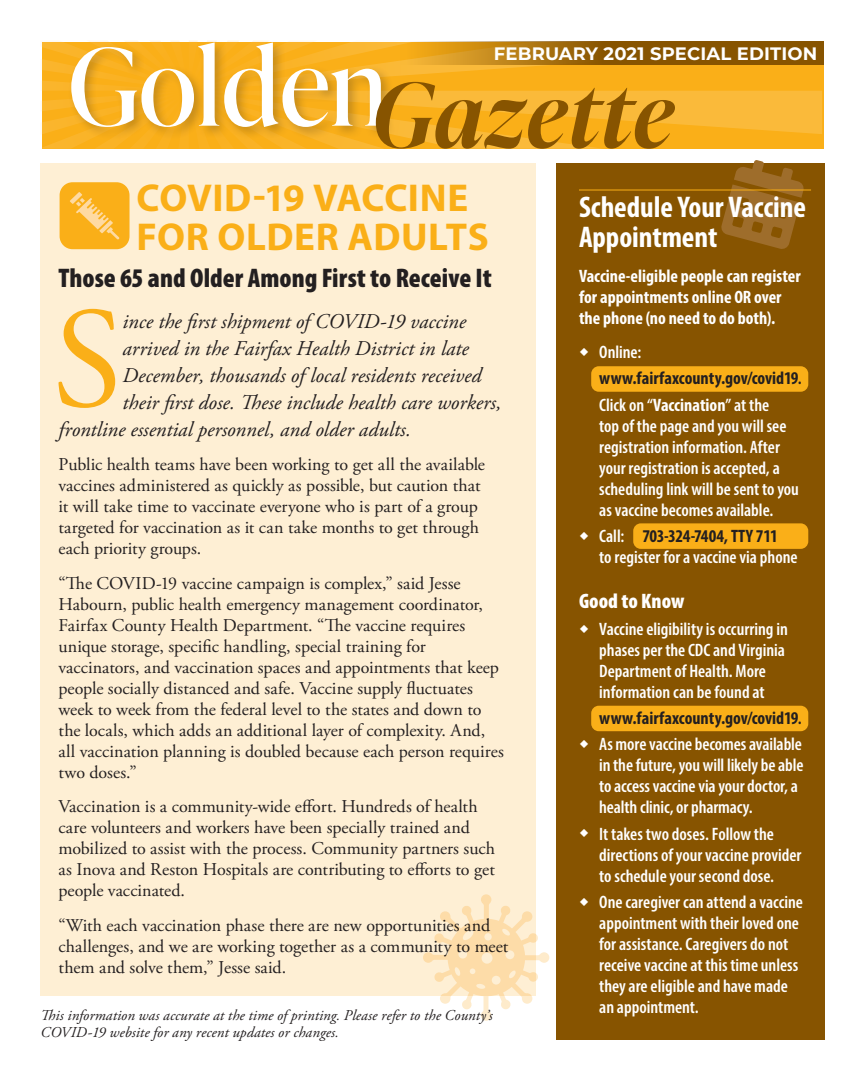
<style>
.page{position:relative;width:864px;height:1080px;background:#fff}
.page>*{position:absolute;margin:0;border:0;box-sizing:border-box;transform-origin:0 0}
.t1{font:143.1px "Adobe Garamond Pro";color:#faaf18}
.t2{font:700 39px/39px "Myriad Pro";letter-spacing:.01em;color:#faaf18}
.t3{font:700 condensed 30px/30px "Myriad Pro";color:#fff}
.t4{font:900 condensed 27px "Myriad Pro";color:#231f20}
.t5{font:italic 21px "Adobe Garamond Pro";color:#231f20}
.t6{font:900 condensed 21px "Myriad Pro";color:#fff}
.t7{font:18px/21px "Adobe Garamond Pro";color:#231f20}
.t8{font:600 condensed 18px/21px "Myriad Pro";color:#fff}
.t9{font:700 condensed 18px/26.2px "Myriad Pro";color:#231f20}
.t10{font:700 condensed 18px/21px "Myriad Pro";color:#fff}
.t11{font:700 18px "Montserrat";letter-spacing:.01em;color:#fff}
.t12{font:italic 15px/16.5px "Adobe Garamond Pro";letter-spacing:.005em;color:#231f20}
.s1{color:#fff}
.s2{font-weight:600;color:#fff}
.s3{font-weight:600}
.s4{font-weight:700;color:#231f20}
</style>
<div class="page">
<svg style="left:41px;top:41px;width:781px;height:108px;background:#fab52b"></svg>
<div style="left:68px;top:39px;width:329px;height:101px;background:#231f20;opacity:.25"></div>
<svg style="left:71px;top:43px;width:604px;height:106px;background:#eaae39"></svg>
<svg style="left:400px;top:41px;width:424px;height:24px;background:#a36c0c"></svg>
<div style="left:40px;top:163px;width:496px;height:833px;background:#feefd4"></div>
<div style="left:556px;top:163px;width:269px;height:877px;background:#875400"></div>
<svg style="left:423px;top:894px;width:126px;height:127px"></svg>
<div style="left:60px;top:182px;width:70px;height:67px;background:#faaf18;border-radius:13px"></div>
<svg style="left:70px;top:192px;width:49px;height:48px"></svg>
<svg style="left:721px;top:160px;width:83px;height:89px"></svg>
<div style="left:591px;top:366px;width:217px;height:26px;background:#faaf18;border-radius:8px"></div>
<div style="left:633px;top:523px;width:175px;height:26px;background:#faaf18;border-radius:8px"></div>
<div style="left:591px;top:706px;width:217px;height:25px;background:#faaf18;border-radius:8px"></div>
<hr style="left:579px;top:190px;width:232px;height:1px;background:#faaf18">
<p class="t11" style="left:494px;top:41px;width:325px">FEBRUARY 2021 SPECIAL EDITION</p>
<h2 class="t2" style="left:137px;top:177px;width:354px">COVID-19 VACCINE<br>FOR OLDER ADULTS</h2>
<h3 class="t4" style="left:58px;top:261px;width:435px">Those 65 and Older Among First to Receive It</h3>
<h1 class="t1" style="left:53px;top:274px;width:72px">S</h1>
<p class="t5" style="left:123px;top:308px;width:345px">ince the first shipment of COVID-19 vaccine</p>
<p class="t5" style="left:123px;top:335px;width:348px">arrived in the Fairfax Health District in late</p>
<p class="t5" style="left:123px;top:362px;width:360px">December, thousands of local residents received</p>
<p class="t5" style="left:123px;top:389px;width:380px">their first dose. These include health care workers,</p>
<p class="t5" style="left:58px;top:416px;width:354px">frontline essential personnel, and older adults.</p>
<p class="t7" style="left:58px;top:455px;width:428px">Public health teams have been working to get all the available vaccines administered as quickly as possible, but caution that it will take time to vaccinate everyone who is part of a group targeted for vaccination as it can take months to get through each priority groups.</p>
<p class="t7" style="left:58px;top:573px;width:447px">“The COVID-19 vaccine campaign is complex,” said Jesse Habourn, public health emergency management coordinator, Fairfax County Health Department. “The vaccine requires unique storage, specific handling, special training for vaccinators, and vaccination spaces and appointments that keep people socially distanced and safe. Vaccine supply fluctuates week to week from the federal level to the states and down to the locals, which adds an additional layer of complexity. And, all vaccination planning is doubled because each person requires two doses.”</p>
<p class="t7" style="left:58px;top:797px;width:438px">Vaccination is a community-wide effort. Hundreds of health care volunteers and workers have been specially trained and mobilized to assist with the process. Community partners such as Inova and Reston Hospitals are contributing to efforts to get people vaccinated.</p>
<p class="t7" style="left:58px;top:915px;width:452px">“With each vaccination phase there are new opportunities and challenges, and we are working together as a community to meet them and solve them,” Jesse said.</p>
<p class="t12" style="left:40px;top:1007px;width:454px">This information was accurate at the time of printing. Please refer to the County’s<br>COVID-19 website for any recent updates or changes.</p>
<h3 class="t3" style="left:579px;top:192px;width:229px">Schedule Your Vaccine<br>Appointment</h3>
<p class="t10" style="left:579px;top:265px;width:223px">Vaccine-eligible people can register for appointments online OR over the phone (no need to do both).</p>
<p class="t9" style="left:599px;top:339px;width:204px;text-indent:-20px"><span class="s1">○</span> <span class="s2">Online: </span>www.fairfaxcounty.gov/covid19<span class="s3">.<br></span><span class="s2">Click on “</span><span class="s1">Vaccination</span><span class="s2">” at the</span></p>
<p class="t8" style="left:599px;top:415px;width:201px">top of the page and you will see registration information. After your registration is accepted, a scheduling link will be sent to you as vaccine becomes available.</p>
<p class="t8" style="left:599px;top:525px;width:200px;text-indent:-20px">○ Call: <span class="s4">703-324-7404, TTY 711<br></span>to register for a vaccine via phone</p>
<p class="t6" style="left:579px;top:587px;width:107px">Good to Know</p>
<p class="t8" style="left:599px;top:618px;width:190px;text-indent:-20px">○ Vaccine eligibility is occurring in phases per the CDC and Virginia<br>Department of Health. More information can be found at</p>
<p class="t9" style="left:599px;top:704px;width:204px">www.fairfaxcounty.gov/covid19<span class="s3">.</span></p>
<p class="t8" style="left:599px;top:733px;width:206px;text-indent:-20px">○ As more vaccine becomes available in the future, you will likely be able to access vaccine via your doctor, a health clinic, or pharmacy.</p>
<p class="t8" style="left:599px;top:823px;width:204px;text-indent:-20px">○ It takes two doses. Follow the directions of your vaccine provider to schedule your second dose.</p>
<p class="t8" style="left:599px;top:891px;width:205px;text-indent:-20px">○ One caregiver can attend a vaccine appointment with their loved one for assistance. Caregivers do not receive vaccine at this time unless they are eligible and have made an appointment.</p>
</div>
